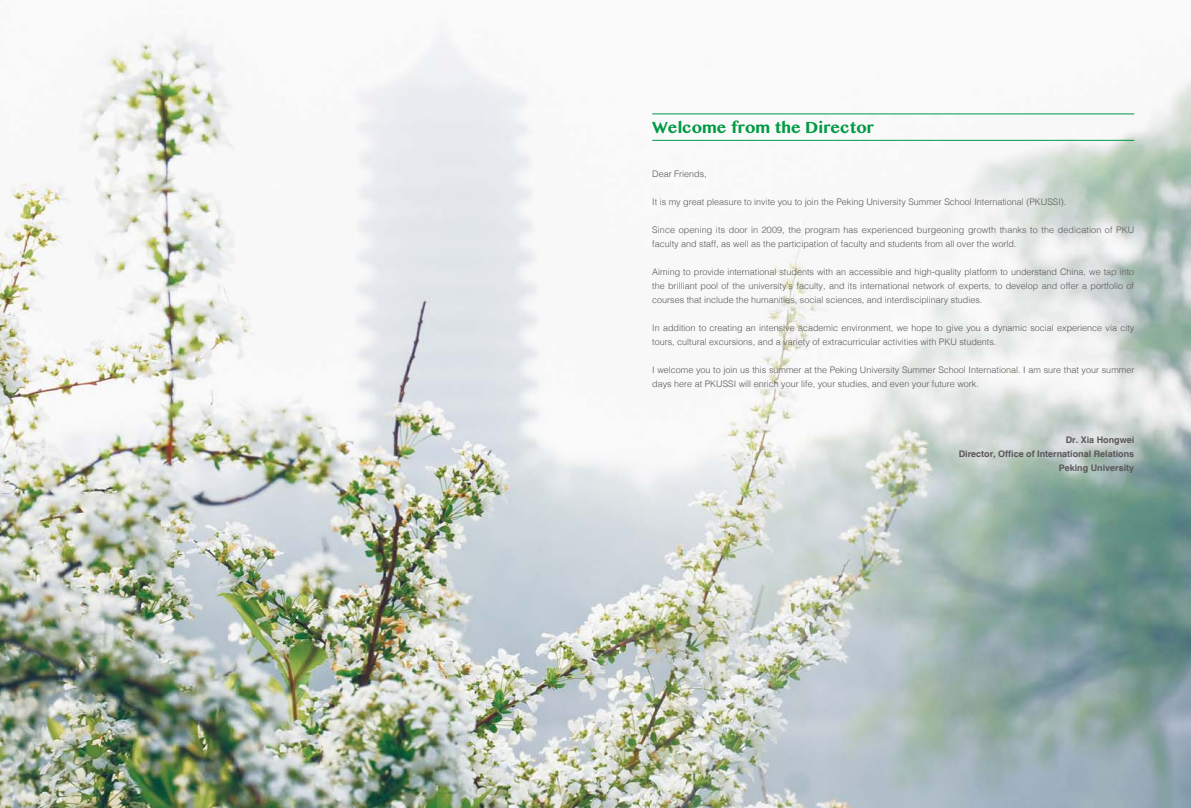
<style>
.page{position:relative;width:1191px;height:808px;background:#fff}
.page>*{position:absolute;margin:0;border:0;box-sizing:border-box;transform-origin:0 0}
.t1{font:700 14px "Bangla MN";color:#094}
.t2{font:300 9px/14px "Helvetica";color:#595757}
.t3{font:700 9px/14px "Helvetica";color:#595757;text-align:right}
</style>
<div class="page">
<img style="left:0;top:30px;width:1191px;height:778px">
<hr style="left:652px;top:140px;width:482px;height:1px;background:#094">
<hr style="left:652px;top:113px;width:482px;height:1px;background:#094">
<h1 class="t1" style="left:652px;top:117px;width:223px">Welcome from the Director</h1>
<p class="t2" style="left:652px;top:166px;width:56px">Dear Friends,</p>
<p class="t2" style="left:652px;top:194px;width:416px">It is my great pleasure to invite you to join the Peking University Summer School International (PKUSSI).</p>
<p class="t2" style="left:652px;top:222px;width:483px">Since opening its door in 2009, the program has experienced burgeoning growth thanks to the dedication of PKU faculty and staff, as well as the participation of faculty and students from all over the world.</p>
<p class="t2" style="left:652px;top:264px;width:483px;text-align:justify">Aiming to provide international students with an accessible and high-quality platform to understand China, we tap into the brilliant pool of the university’s faculty, and its international network of experts, to develop and offer a portfolio of courses that include the humanities, social sciences, and interdisciplinary studies.</p>
<p class="t2" style="left:652px;top:320px;width:483px">In addition to creating an intensive academic environment, we hope to give you a dynamic social experience via city tours, cultural excursions, and a variety of extracurricular activities with PKU students.</p>
<p class="t2" style="left:652px;top:362px;width:483px">I welcome you to join us this summer at the Peking University Summer School International. I am sure that your summer days here at PKUSSI will enrich your life, your studies, and even your future work.</p>
<p class="t3" style="left:958px;top:433px;width:177px">Dr. Xia Hongwei<br>Director, Office of International Relations<br>Peking University</p>
</div>
